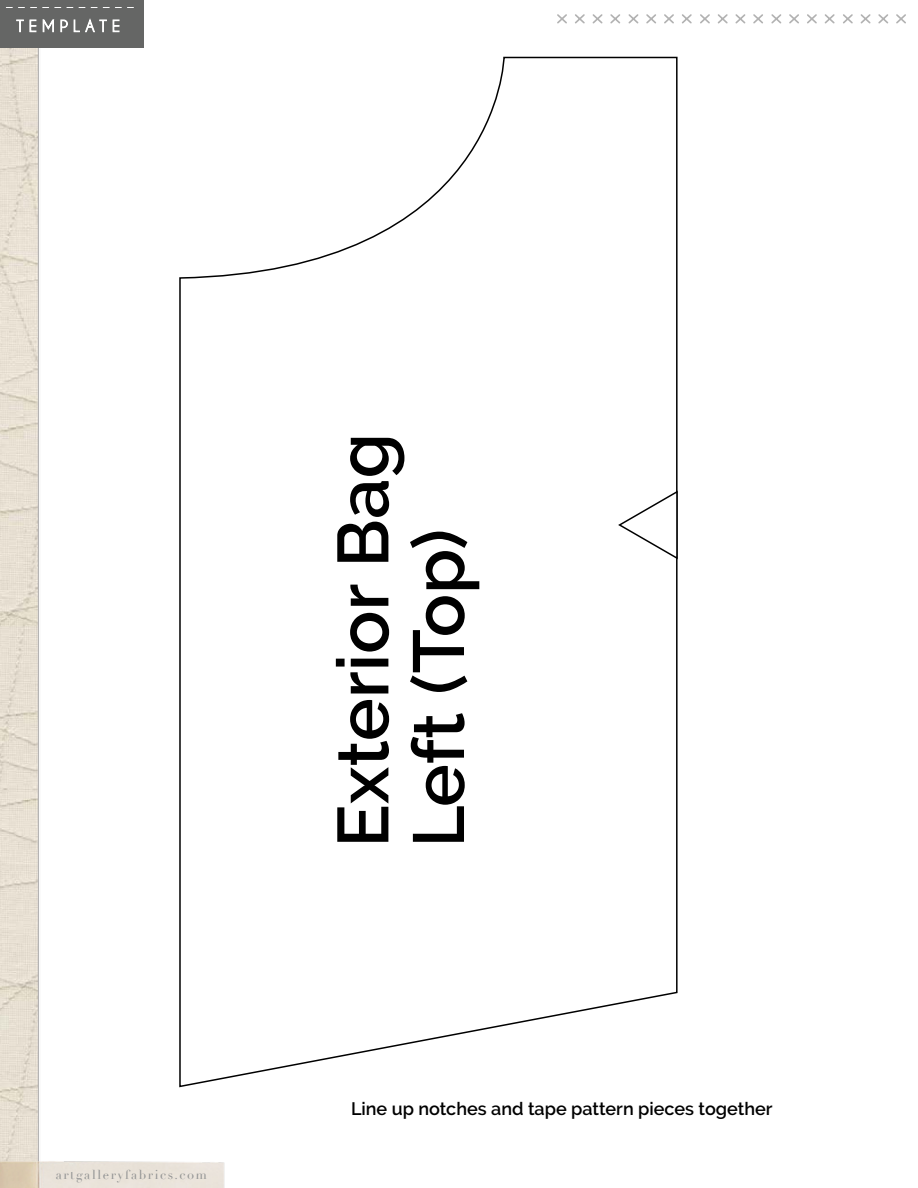
<style>
.page{position:relative;width:918px;height:1188px;background:#fff}
.page>*{position:absolute;margin:0;border:0;box-sizing:border-box;transform-origin:0 0}
.t1{font:600 72px/75.6px "Raleway";color:#000}
.t2{font:600 18px "Raleway";color:#000}
.t3{font:12.75px "Didot";letter-spacing:.125em;color:#939494}
</style>
<div class="page">
<img style="left:0;top:48px;width:39px;height:1106px">
<img style="left:0;top:1154px;width:225px;height:34px">
<svg style="left:557px;top:14px;width:349px;height:10px"></svg>
<svg style="left:179px;top:56px;width:499px;height:1032px"></svg>
<svg style="left:617px;top:489px;width:61px;height:72px"></svg>
<div style="left:0;top:0;width:144px;height:48px;background:#656665"></div>
<svg style="left:16px;top:18px;width:104px;height:15px"></svg>
<svg style="left:6px;top:7px;width:127px;height:1px"></svg>
<p class="t3" style="left:56px;top:1167px;width:153px">artgalleryfabrics.com</p>
<h1 class="t1" style="left:325px;top:848px;width:416px;rotate:-90deg">Exterior Bag<br>Left (Top)</h1>
<p class="t2" style="left:351px;top:1098px;width:423px">Line up notches and tape pattern pieces together</p>
</div>
